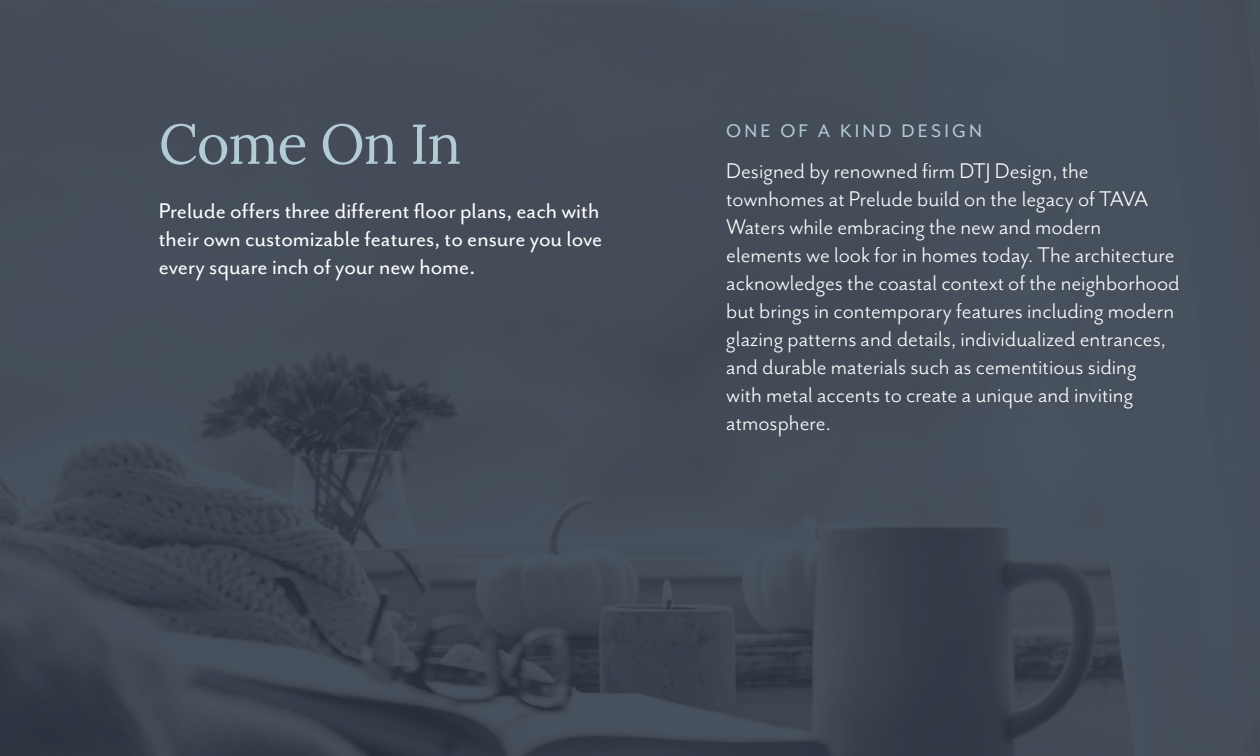
<style>
.page{position:relative;width:1260px;height:756px;background:#fff}
.page>*{position:absolute;margin:0;border:0;box-sizing:border-box;transform-origin:0 0}
.t1{font:56px "Lora";letter-spacing:-.02em;color:#b2cbd6}
.t2{font:24.5px/28px "Mr Eaves San OT";color:#fff}
.t3{font:24.5px/28px "Mr Eaves San OT";color:#fff}
.t4{font:21px "Mr Eaves San OT";letter-spacing:.15em;color:#b2cbd6}
</style>
<div class="page">
<img style="left:0;top:0;width:1260px;height:756px">
<h1 class="t1" style="left:159px;top:101px;width:304px">Come On In</h1>
<p class="t3" style="left:159px;top:197px;width:445px">Prelude offers three different floor plans, each with their own customizable features, to ensure you love every square inch of your new home.</p>
<p class="t4" style="left:726px;top:119px;width:257px">ONE OF A KIND DESIGN</p>
<p class="t2" style="left:726px;top:157px;width:455px">Designed by renowned firm DTJ Design, the townhomes at Prelude build on the legacy of TAVA Waters while embracing the new and modern elements we look for in homes today. The architecture acknowledges the coastal context of the neighborhood but brings in contemporary features including modern glazing patterns and details, individualized entrances, and durable materials such as cementitious siding<br>with metal accents to create a unique and inviting atmosphere.</p>
</div>
